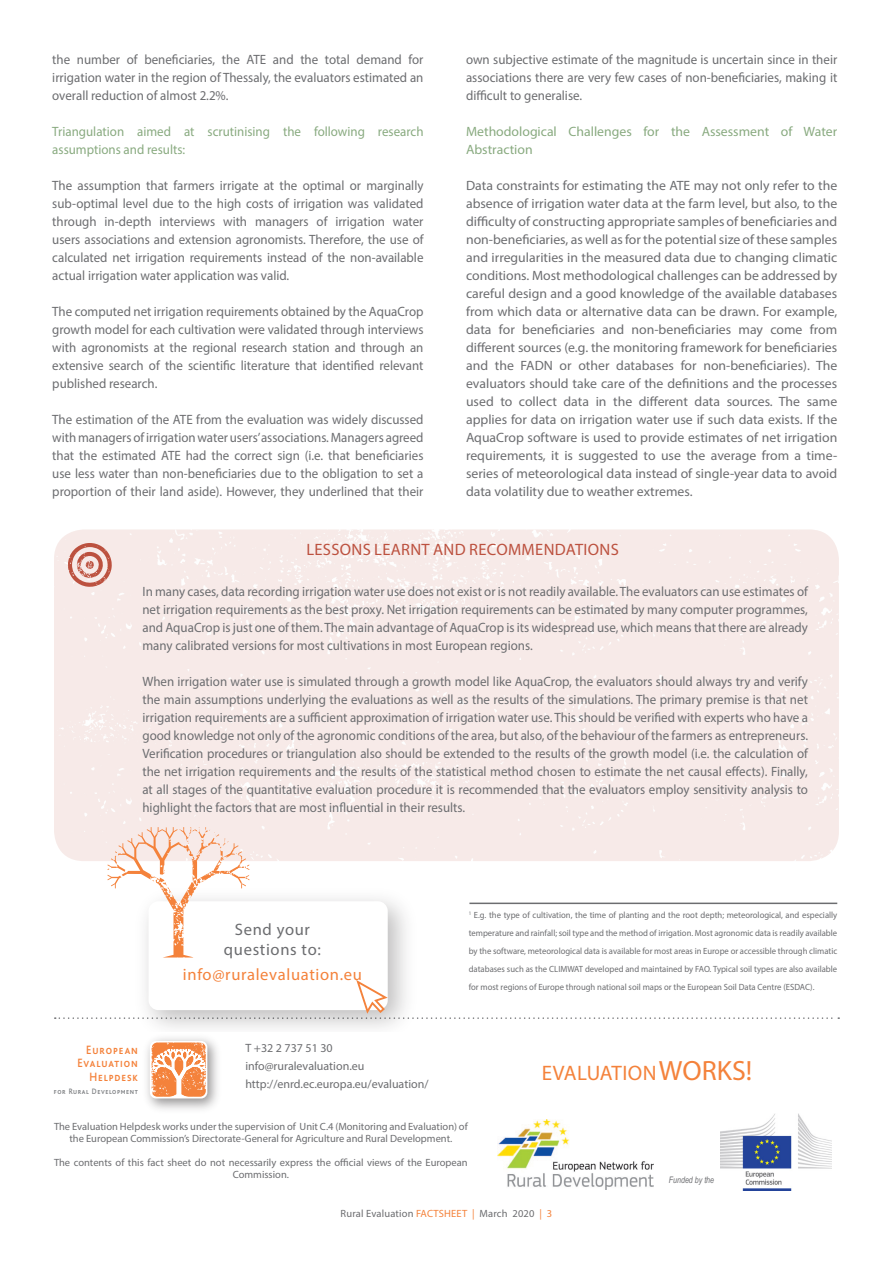
<style>
.page{position:relative;width:893px;height:1263px;background:#fff}
.page>*{position:absolute;margin:0;border:0;box-sizing:border-box;transform-origin:0 0}
.t1{font:21px "Myriad Pro";letter-spacing:.02em;color:#f4823b}
.t2{font:16.5px "Myriad Pro";letter-spacing:.02em;color:#bc513f}
.t3{font:16.5px "Myriad Pro";letter-spacing:.04em;color:#f4823b}
.t4{font:16.5px/19.4px "Myriad Pro";letter-spacing:.04em;color:#6c6d70;text-align:center}
.t5{font:13.5px/18px "Myriad Pro";color:#6c6d70;text-align:justify;scale:.96 1}
.t6{font:13.5px/18px "Myriad Pro";color:#6c6d70;text-align:justify}
.t7{font:13.5px/18px "Myriad Pro";color:#89aa80;scale:.96 1}
.t8{font:13.5px/18px "Myriad Pro";color:#89aa80}
.t9{font:500 12.6px/13.2px "Bliss Caps";letter-spacing:.08em;color:#f4823b;text-align:right;scale:.9 1}
.t10{font:500 12.6px "Bliss Caps";letter-spacing:.08em;color:#3e3e3f;scale:.9 1}
.t11{font:12px "Myriad Pro";color:#6c6d70}
.t12{font:10.5px/12px "Myriad Pro";color:#6c6d70;text-align:center}
.t13{font:9px/18px "Myriad Pro";color:#6c6d70;text-align:justify;scale:.96 1}
.t14{font:italic 9px "Arial Narrow";color:#6c6d70;scale:.96 1}
.t15{font:500 8.25px "Bliss Caps";letter-spacing:.08em;color:#808285;scale:.9 1}
.s1{font-size:27.9px}
.s2{color:#f4823b}
</style>
<div class="page">
<img style="left:147px;top:1038px;width:71px;height:72px">
<svg style="left:150px;top:1041px;width:57px;height:57px"></svg>
<svg style="left:152px;top:1042px;width:55px;height:55px"></svg>
<div style="left:54px;top:529px;width:785px;height:332px;background:#f7eae8"></div>
<svg style="left:107px;top:827px;width:143px;height:130px"></svg>
<svg style="left:55px;top:980px;width:784px;height:39px"></svg>
<img style="left:497px;top:1119px;width:156px;height:70px">
<svg style="left:68px;top:543px;width:44px;height:45px;background:#dfada5"></svg>
<hr style="left:469px;top:902px;width:368px;height:2px;background:#6c6d70">
<img style="left:720px;top:1113px;width:112px;height:77px">
<p class="t5" style="left:52px;top:50px;width:388px">the number of beneficiaries, the ATE and the total demand for irrigation water in the region of Thessaly, the evaluators estimated an overall reduction of almost 2.2%.</p>
<p class="t7" style="left:52px;top:122px;width:388px">Triangulation aimed at scrutinising the following research assumptions and results:</p>
<p class="t5" style="left:52px;top:176px;width:388px">The assumption that farmers irrigate at the optimal or marginally sub-optimal level due to the high costs of irrigation was validated through in-depth interviews with managers of irrigation water users associations and extension agronomists. Therefore, the use of calculated net irrigation requirements instead of the non-available actual irrigation water application was valid.</p>
<p class="t5" style="left:52px;top:302px;width:388px">The computed net irrigation requirements obtained by the AquaCrop growth model for each cultivation were validated through interviews with agronomists at the regional research station and through an extensive search of the scientific literature that identified relevant published research.</p>
<p class="t5" style="left:52px;top:410px;width:388px">The estimation of the ATE from the evaluation was widely discussed with managers of irrigation water users’associations. Managers agreed that the estimated ATE had the correct sign (i.e. that beneficiaries use less water than non-beneficiaries due to the obligation to set a proportion of their land aside). However, they underlined that their</p>
<p class="t5" style="left:466px;top:50px;width:388px">own subjective estimate of the magnitude is uncertain since in their associations there are very few cases of non-beneficiaries, making it difficult to generalise.</p>
<p class="t8" style="left:466px;top:122px;width:373px">Methodological Challenges for the Assessment of Water<br>Abstraction</p>
<p class="t6" style="left:466px;top:176px;width:373px">Data constraints for estimating the ATE may not only refer to the absence of irrigation water data at the farm level, but also, to the difficulty of constructing appropriate samples of beneficiaries and non-beneficiaries, as well as for the potential size of these samples and irregularities in the measured data due to changing climatic conditions. Most methodological challenges can be addressed by careful design and a good knowledge of the available databases from which data or alternative data can be drawn. For example, data for beneficiaries and non-beneficiaries may come from different sources (e.g. the monitoring framework for beneficiaries and the FADN or other databases for non-beneficiaries). The evaluators should take care of the definitions and the processes used to collect data in the different data sources. The same applies for data on irrigation water use if such data exists. If the AquaCrop software is used to provide estimates of net irrigation requirements, it is suggested to use the average from a time&shy;series of meteorological data instead of single-year data to avoid data volatility due to weather extremes.</p>
<p class="t2" style="left:306px;top:539px;width:314px">LESSONS LEARNT AND RECOMMENDATIONS</p>
<p class="t5" style="left:142px;top:582px;width:695px">In many cases, data recording irrigation water use does not exist or is not readily available. The evaluators can use estimates of net irrigation requirements as the best proxy. Net irrigation requirements can be estimated by many computer programmes, and AquaCrop is just one of them. The main advantage of AquaCrop is its widespread use, which means that there are already many calibrated versions for most cultivations in most European regions.</p>
<p class="t5" style="left:142px;top:672px;width:695px">When irrigation water use is simulated through a growth model like AquaCrop, the evaluators should always try and verify the main assumptions underlying the evaluations as well as the results of the simulations. The primary premise is that net irrigation requirements are a sufficient approximation of irrigation water use. This should be verified with experts who have a good knowledge not only of the agronomic conditions of the area, but also, of the behaviour of the farmers as entrepreneurs.<br>Verification procedures or triangulation also should be extended to the results of the growth model (i.e. the calculation of the net irrigation requirements and the results of the statistical method chosen to estimate the net causal effects). Finally, at all stages of the quantitative evaluation procedure it is recommended that the evaluators employ sensitivity analysis to highlight the factors that are most influential in their results.</p>
<p class="t4" style="left:224px;top:920px;width:98px">Send your questions to:</p>
<p class="t3" style="left:183px;top:964px;width:180px">info@ruralevaluation.eu</p>
<p class="t13" style="left:469px;top:906px;width:385px"><sup>1</sup> E.g. the type of cultivation, the time of planting and the root depth; meteorological, and especially temperature and rainfall; soil type and the method of irrigation. Most agronomic data is readily available by the software, meteorological data is available for most areas in Europe or accessible through climatic databases such as the CLIMWAT developed and maintained by FAO. Typical soil types are also available for most regions of Europe through national soil maps or the European Soil Data Centre (ESDAC).</p>
<p class="t11" style="left:245px;top:1041px;width:89px">T +32 2 737 51 30</p>
<p class="t11" style="left:245px;top:1059px;width:121px">info@ruralevaluation.eu</p>
<p class="t11" style="left:245px;top:1077px;width:185px">http://enrd.ec.europa.eu/evaluation/</p>
<p class="t12" style="left:54px;top:1121px;width:415px">The Evaluation Helpdesk works under the supervision of Unit C.4 (Monitoring and Evaluation) of the European Commission’s Directorate-General for Agriculture and Rural Development.</p>
<p class="t12" style="left:54px;top:1157px;width:415px">The contents of this fact sheet do not necessarily express the official views of the European<br>Commission.</p>
<p class="t9" style="left:78px;top:1044px;width:68px">European<br>Evaluation<br>Helpdesk</p>
<p class="t15" style="left:54px;top:1087px;width:95px">for Rural Development</p>
<p class="t10" style="left:86px;top:1152px;width:59px">European</p>
<p class="t1" style="left:542px;top:1060px;width:212px">EVALUATION<span class="s1">WORKS!</span></p>
<p class="t14" style="left:669px;top:1173px;width:49px">Funded by the</p>
<p class="t12" style="left:341px;top:1207px;width:213px">Rural Evaluation <span class="s2">FACTSHEET |</span> March 2020 <span class="s2">| 3</span></p>
</div>
